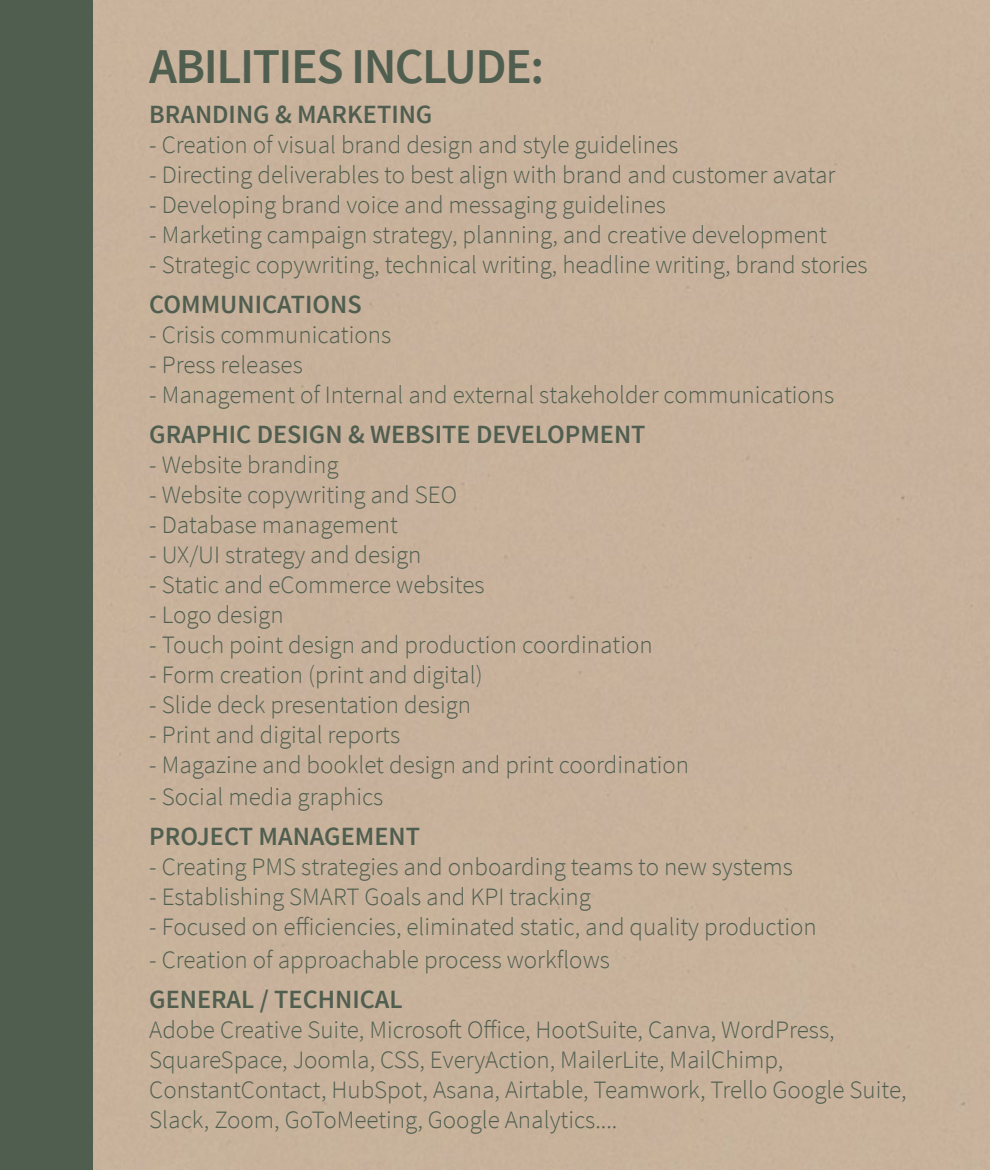
<style>
.page{position:relative;width:990px;height:1170px;background:#fff}
.page>*{position:absolute;margin:0;border:0;box-sizing:border-box;transform-origin:0 0}
.t1{font:600 50px "Source Sans Pro";letter-spacing:-.03em;color:#505e50}
.t2{font:600 26.25px "Source Sans Pro";color:#505e50}
.t3{font:300 25px/30px "Source Sans Pro";color:#505e50}
</style>
<div class="page">
<div style="left:0;top:0;width:93px;height:1170px;background:#505e50"></div>
<p class="t1" style="left:149px;top:34px;width:397px">ABILITIES INCLUDE:</p>
<p class="t2" style="left:149px;top:97px;width:285px">BRANDING &amp; MARKETING</p>
<p class="t3" style="left:149px;top:129px;width:531px">- Creation of visual brand design and style guidelines</p>
<p class="t3" style="left:149px;top:159px;width:688px">- Directing deliverables to best align with brand and customer avatar</p>
<p class="t3" style="left:149px;top:189px;width:518px">- Developing brand voice and messaging guidelines</p>
<p class="t3" style="left:149px;top:219px;width:679px">- Marketing campaign strategy, planning, and creative development</p>
<p class="t3" style="left:149px;top:249px;width:720px">- Strategic copywriting, technical writing, headline writing, brand stories</p>
<p class="t2" style="left:149px;top:287px;width:214px">COMMUNICATIONS</p>
<p class="t3" style="left:149px;top:319px;width:243px">- Crisis communications</p>
<p class="t3" style="left:149px;top:349px;width:155px">- Press releases</p>
<p class="t3" style="left:149px;top:379px;width:687px">- Management of Internal and external stakeholder communications</p>
<p class="t2" style="left:149px;top:417px;width:498px">GRAPHIC DESIGN &amp; WEBSITE DEVELOPMENT</p>
<p class="t3" style="left:149px;top:449px;width:191px">- Website branding</p>
<p class="t3" style="left:149px;top:479px;width:309px">- Website copywriting and SEO</p>
<p class="t3" style="left:149px;top:509px;width:250px">- Database management</p>
<p class="t3" style="left:149px;top:539px;width:274px">- UX/UI strategy and design</p>
<p class="t3" style="left:149px;top:569px;width:337px">- Static and eCommerce websites</p>
<p class="t3" style="left:149px;top:599px;width:136px">- Logo design</p>
<p class="t3" style="left:149px;top:629px;width:505px">- Touch point design and production coordination</p>
<p class="t3" style="left:149px;top:659px;width:335px">- Form creation (print and digital)</p>
<p class="t3" style="left:149px;top:689px;width:324px">- Slide deck presentation design</p>
<p class="t3" style="left:149px;top:719px;width:252px">- Print and digital reports</p>
<p class="t3" style="left:149px;top:749px;width:541px">- Magazine and booklet design and print coordination</p>
<p class="t3" style="left:149px;top:782px;width:236px">- Social media graphics</p>
<p class="t2" style="left:149px;top:820px;width:272px">PROJECT MANAGEMENT</p>
<p class="t3" style="left:149px;top:852px;width:645px">- Creating PMS strategies and onboarding teams to new systems</p>
<p class="t3" style="left:149px;top:882px;width:443px">- Establishing SMART Goals and KPI tracking</p>
<p class="t3" style="left:149px;top:912px;width:669px">- Focused on efficiencies, eliminated static, and quality production</p>
<p class="t3" style="left:149px;top:944px;width:462px">- Creation of approachable process workflows</p>
<p class="t2" style="left:149px;top:982px;width:255px">GENERAL / TECHNICAL</p>
<p class="t3" style="left:149px;top:1014px;width:759px">Adobe Creative Suite, Microsoft Office, HootSuite, Canva, WordPress, SquareSpace, Joomla, CSS, EveryAction, MailerLite, MailChimp, ConstantContact, HubSpot, Asana, Airtable, Teamwork, Trello Google Suite, Slack, Zoom, GoToMeeting, Google Analytics....</p>
</div>
